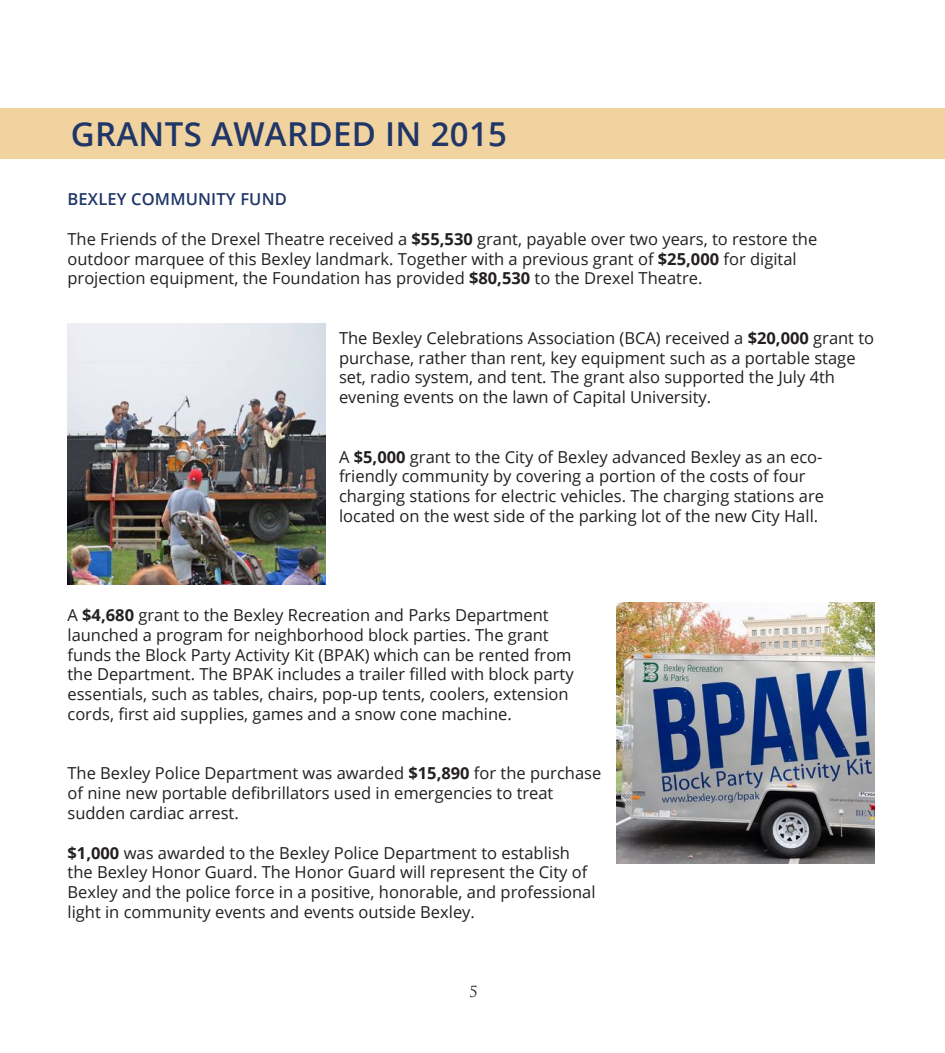
<style>
.page{position:relative;width:945px;height:1053px;background:#fff}
.page>*{position:absolute;margin:0;border:0;box-sizing:border-box;transform-origin:0 0}
.t1{font:600 33px "Open Sans";letter-spacing:.01em;color:#1f3667}
.t2{font:16.5px/19.8px "Open Sans";color:#231f20}
.t3{font:600 16.5px "Open Sans";letter-spacing:.01em;color:#1f3667}
.t4{font:15px "Trajan Pro 3";color:#231f20}
.s1{font-weight:700}
</style>
<div class="page">
<div style="left:0;top:108px;width:945px;height:51px;background:#f1d39f"></div>
<img style="left:68px;top:323px;width:258px;height:262px">
<img style="left:616px;top:602px;width:258px;height:262px">
<h1 class="t1" style="left:71px;top:111px;width:438px">GRANTS AWARDED IN 2015</h1>
<p class="t3" style="left:68px;top:188px;width:221px">BEXLEY COMMUNITY FUND</p>
<p class="t2" style="left:68px;top:229px;width:751px">The Friends of the Drexel Theatre received a <span class="s1">$55,530</span> grant, payable over two years, to restore the outdoor marquee of this Bexley landmark. Together with a previous grant of <span class="s1">$25,000</span> for digital projection equipment, the Foundation has provided <span class="s1">$80,530</span> to the Drexel Theatre.</p>
<p class="t2" style="left:339px;top:328px;width:537px">The Bexley Celebrations Association (BCA) received a <span class="s1">$20,000</span> grant to purchase, rather than rent, key equipment such as a portable stage set, radio system, and tent. The grant also supported the July 4th evening events on the lawn of Capital University.</p>
<p class="t2" style="left:339px;top:446px;width:487px">A <span class="s1">$5,000</span> grant to the City of Bexley advanced Bexley as an eco&shy;friendly community by covering a portion of the costs of four charging stations for electric vehicles. The charging stations are located on the west side of the parking lot of the new City Hall.</p>
<p class="t2" style="left:67px;top:605px;width:508px">A <span class="s1">$4,680</span> grant to the Bexley Recreation and Parks Department launched a program for neighborhood block parties. The grant funds the Block Party Activity Kit (BPAK) which can be rented from the Department. The BPAK includes a trailer filled with block party essentials, such as tables, chairs, pop-up tents, coolers, extension cords, first aid supplies, games and a snow cone machine.</p>
<p class="t2" style="left:67px;top:763px;width:535px">The Bexley Police Department was awarded <span class="s1">$15,890</span> for the purchase of nine new portable defibrillators used in emergencies to treat sudden cardiac arrest.</p>
<p class="t2" style="left:68px;top:842px;width:530px"><span class="s1">$1,000</span> was awarded to the Bexley Police Department to establish the Bexley Honor Guard. The Honor Guard will represent the City of Bexley and the police force in a positive, honorable, and professional light in community events and events outside Bexley.</p>
<p class="t4" style="left:469px;top:981px;width:10px">5</p>
</div>
